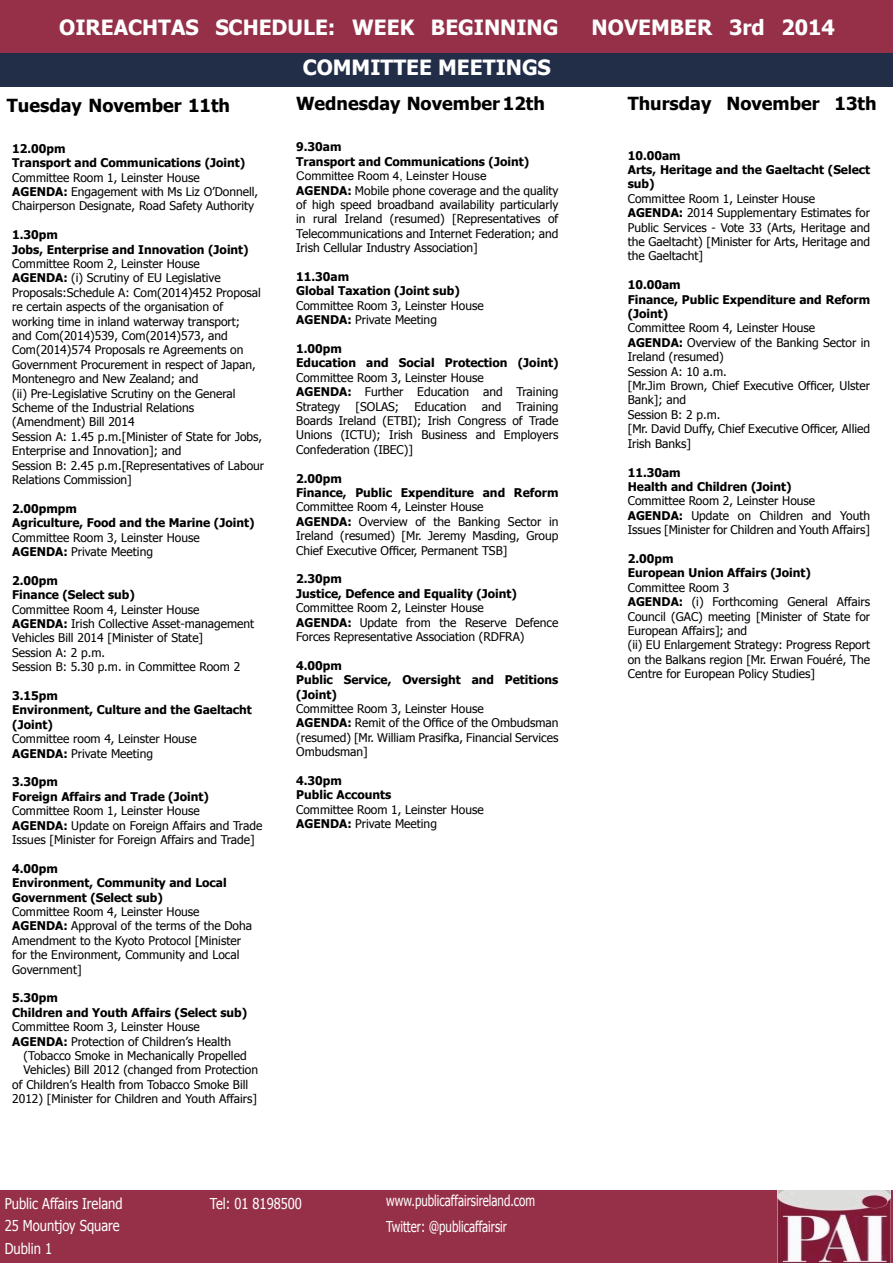
<style>
.page{position:relative;width:893px;height:1263px;background:#fff}
.page>*{position:absolute;margin:0;border:0;box-sizing:border-box;transform-origin:0 0}
.t1{font:700 21px "Tahoma";color:#fff}
.t2{font:700 18px "Tahoma";color:#000}
.t3{font:15px/22.6px "Tahoma";color:#fff;scale:.86 1}
.t4{font:15px/25.3px "Tahoma";color:#fff;scale:.77 1}
.t5{font:12px/14.4px "Tahoma";color:#000}
.t6{font:700 12px/14.4px "Tahoma";color:#000}
.t7{font:12px "Arial";color:#000}
.s1{font-weight:700}
</style>
<div class="page">
<div style="left:0;top:0;width:893px;height:54px;background:#953048"></div>
<div style="left:0;top:53px;width:893px;height:34px;background:#222d48"></div>
<div style="left:0;top:1191px;width:893px;height:72px;background:#953048"></div>
<img style="left:778px;top:1191px;width:113px;height:72px">
<h1 class="t1" style="left:59px;top:13px;width:501px">OIREACHTAS SCHEDULE: WEEK BEGINNING</h1>
<h1 class="t1" style="left:592px;top:13px;width:245px">NOVEMBER 3rd 2014</h1>
<h1 class="t1" style="left:303px;top:53px;width:250px">COMMITTEE MEETINGS</h1>
<h2 class="t2" style="left:7px;top:92px;width:225px">Tuesday November 11th</h2>
<h2 class="t2" style="left:296px;top:91px;width:250px">Wednesday November 12th</h2>
<h2 class="t2" style="left:628px;top:91px;width:250px">Thursday November 13th</h2>
<p class="t6" style="left:12px;top:142px;width:234px">12.00pm<br>Transport and Communications (Joint)</p>
<p class="t5" style="left:12px;top:171px;width:247px">Committee Room 1, Leinster House<br><span class="s1">AGENDA:</span> Engagement with Ms Liz O’Donnell,<br>Chairperson Designate, Road Safety Authority</p>
<p class="t6" style="left:12px;top:228px;width:238px">1.30pm<br>Jobs, Enterprise and Innovation (Joint)</p>
<p class="t5" style="left:12px;top:257px;width:254px">Committee Room 2, Leinster House<br><span class="s1">AGENDA:</span> (i) Scrutiny of EU Legislative Proposals:Schedule A: Com(2014)452 Proposal re certain aspects of the organisation of working time in inland waterway transport;<br>and Com(2014)539, Com(2014)573, and Com(2014)574 Proposals re Agreements on Government Procurement in respect of Japan, Montenegro and New Zealand; and<br>(ii) Pre-Legislative Scrutiny on the General Scheme of the Industrial Relations (Amendment) Bill 2014<br>Session A: 1.45 p.m.[Minister of State for Jobs, Enterprise and Innovation]; and<br>Session B: 2.45 p.m.[Representatives of Labour Relations Commission]</p>
<p class="t6" style="left:12px;top:502px;width:244px">2.00pmpm<br>Agriculture, Food and the Marine (Joint)</p>
<p class="t5" style="left:12px;top:531px;width:189px">Committee Room 3, Leinster House<br><span class="s1">AGENDA:</span> Private Meeting</p>
<p class="t6" style="left:12px;top:574px;width:124px">2.00pm<br>Finance (Select sub)</p>
<p class="t5" style="left:12px;top:603px;width:243px">Committee Room 4, Leinster House <span class="s1">AGENDA:</span> Irish Collective Asset-management Vehicles Bill 2014 [Minister of State]<br>Session A: 2 p.m.<br>Session B: 5.30 p.m. in Committee Room 2</p>
<p class="t6" style="left:12px;top:689px;width:241px">3.15pm<br>Environment, Culture and the Gaeltacht (Joint)</p>
<p class="t5" style="left:12px;top:732px;width:186px">Committee room 4, Leinster House<br><span class="s1">AGENDA:</span> Private Meeting</p>
<p class="t6" style="left:12px;top:775px;width:198px">3.30pm<br>Foreign Affairs and Trade (Joint)</p>
<p class="t5" style="left:12px;top:804px;width:252px">Committee Room 1, Leinster House<br><span class="s1">AGENDA:</span> Update on Foreign Affairs and Trade<br>Issues [Minister for Foreign Affairs and Trade]</p>
<p class="t6" style="left:12px;top:862px;width:216px">4.00pm<br>Environment, Community and Local<br>Government (Select sub)</p>
<p class="t5" style="left:12px;top:905px;width:241px">Committee Room 4, Leinster House <span class="s1">AGENDA:</span> Approval of the terms of the Doha Amendment to the Kyoto Protocol [Minister for the Environment, Community and Local Government]</p>
<p class="t6" style="left:12px;top:991px;width:237px">5.30pm<br>Children and Youth Affairs (Select sub)</p>
<p class="t5" style="left:12px;top:1020px;width:189px">Committee Room 3, Leinster House</p>
<p class="t5" style="left:12px;top:1035px;width:220px"><span class="s1">AGENDA:</span> Protection of Children’s Health</p>
<p class="t5" style="left:24px;top:1049px;width:225px">(Tobacco Smoke in Mechanically Propelled</p>
<p class="t5" style="left:24px;top:1063px;width:236px">Vehicles) Bill 2012 (changed from Protection</p>
<p class="t5" style="left:12px;top:1078px;width:238px">of Children’s Health from Tobacco Smoke Bill</p>
<p class="t5" style="left:12px;top:1092px;width:246px">2012) [Minister for Children and Youth Affairs]</p>
<p class="t6" style="left:296px;top:140px;width:234px">9.30am<br>Transport and Communications (Joint)</p>
<p class="t7" style="left:296px;top:168px;width:192px">Committee Room 4, Leinster House</p>
<p class="t5" style="left:296px;top:184px;width:264px;text-align:justify"><span class="s1">AGENDA:</span> Mobile phone coverage and the quality of high speed broadband availability particularly in rural Ireland (resumed) [Representatives of Telecommunications and Internet Federation; and Irish Cellular Industry Association]</p>
<p class="t6" style="left:296px;top:270px;width:165px">11.30am<br>Global Taxation (Joint sub)</p>
<p class="t5" style="left:296px;top:299px;width:189px">Committee Room 3, Leinster House<br><span class="s1">AGENDA:</span> Private Meeting</p>
<p class="t6" style="left:296px;top:342px;width:264px">1.00pm<br>Education and Social Protection (Joint)</p>
<p class="t5" style="left:296px;top:371px;width:264px">Committee Room 3, Leinster House<br><span class="s1">AGENDA:</span> Further Education and Training<br>Strategy</p>
<p class="t6" style="left:628px;top:149px;width:244px">10.00am<br>Arts, Heritage and the Gaeltacht (Select sub)</p>
<p class="t5" style="left:628px;top:192px;width:244px">Committee Room 1, Leinster House <span class="s1">AGENDA:</span> 2014 Supplementary Estimates for Public Services - Vote 33 (Arts, Heritage and the Gaeltacht) [Minister for Arts, Heritage and the Gaeltacht]</p>
<p class="t6" style="left:628px;top:278px;width:244px">10.00am<br>Finance, Public Expenditure and Reform (Joint)</p>
<p class="t5" style="left:628px;top:322px;width:244px">Committee Room 4, Leinster House<br><span class="s1">AGENDA:</span> Overview of the Banking Sector in<br>Ireland (resumed)<br>Session A: 10 a.m.<br>[Mr.Jim Brown, Chief Executive Officer, Ulster<br>Bank]; and<br>Session B: 2 p.m.<br>[Mr. David Duffy, Chief Executive Officer, Allied<br>Irish Banks]</p>
<p class="t6" style="left:628px;top:465px;width:165px">11.30am<br>Health and Children (Joint)</p>
<p class="t5" style="left:628px;top:494px;width:244px">Committee Room 2, Leinster House<br><span class="s1">AGENDA:</span> Update on Children and Youth<br>Issues [Minister for Children and Youth Affairs]</p>
<p class="t6" style="left:628px;top:552px;width:185px">2.00pm<br>European Union Affairs (Joint)</p>
<p class="t5" style="left:628px;top:581px;width:244px">Committee Room 3<br><span class="s1">AGENDA:</span> (i) Forthcoming General Affairs Council (GAC) meeting [Minister of State for European Affairs]; and<br>(ii) EU Enlargement Strategy: Progress Report on the Balkans region [Mr. Erwan Fouéré, The Centre for European Policy Studies]</p>
<p class="t5" style="left:356px;top:400px;width:45px">[SOLAS;</p>
<p class="t5" style="left:415px;top:400px;width:53px">Education</p>
<p class="t5" style="left:482px;top:400px;width:21px">and</p>
<p class="t5" style="left:296px;top:400px;width:264px;text-align:justify;text-indent:220px">Training Boards Ireland (ETBI); Irish Congress of Trade Unions (ICTU); Irish Business and Employers Confederation (IBEC)]</p>
<p class="t6" style="left:296px;top:471px;width:264px">2.00pm<br>Finance, Public Expenditure and Reform</p>
<p class="t5" style="left:296px;top:500px;width:264px">Committee Room 4, Leinster House<br><span class="s1">AGENDA:</span> Overview of the Banking Sector in Ireland (resumed) [Mr. Jeremy Masding, Group Chief Executive Officer, Permanent TSB]</p>
<p class="t6" style="left:296px;top:572px;width:222px">2.30pm<br>Justice, Defence and Equality (Joint)</p>
<p class="t5" style="left:296px;top:601px;width:264px">Committee Room 2, Leinster House<br><span class="s1">AGENDA:</span> Update from the Reserve Defence<br>Forces Representative Association (RDFRA)</p>
<p class="t6" style="left:296px;top:659px;width:264px">4.00pm<br>Public Service, Oversight and Petitions (Joint)</p>
<p class="t5" style="left:296px;top:702px;width:264px">Committee Room 3, Leinster House<br><span class="s1">AGENDA:</span> Remit of the Office of the Ombudsman (resumed) [Mr. William Prasifka, Financial Services Ombudsman]</p>
<p class="t6" style="left:296px;top:774px;width:97px">4.30pm<br>Public Accounts</p>
<p class="t5" style="left:296px;top:803px;width:189px">Committee Room 1, Leinster House<br><span class="s1">AGENDA:</span> Private Meeting</p>
<p class="t3" style="left:5px;top:1193px;width:138px">Public Affairs Ireland<br>25 Mountjoy Square<br>Dublin 1</p>
<p class="t3" style="left:210px;top:1192px;width:109px">Tel: 01 8198500</p>
<p class="t4" style="left:386px;top:1189px;width:195px">www.publicaffairsireland.com<br>Twitter: @publicaffairsir</p>
</div>
